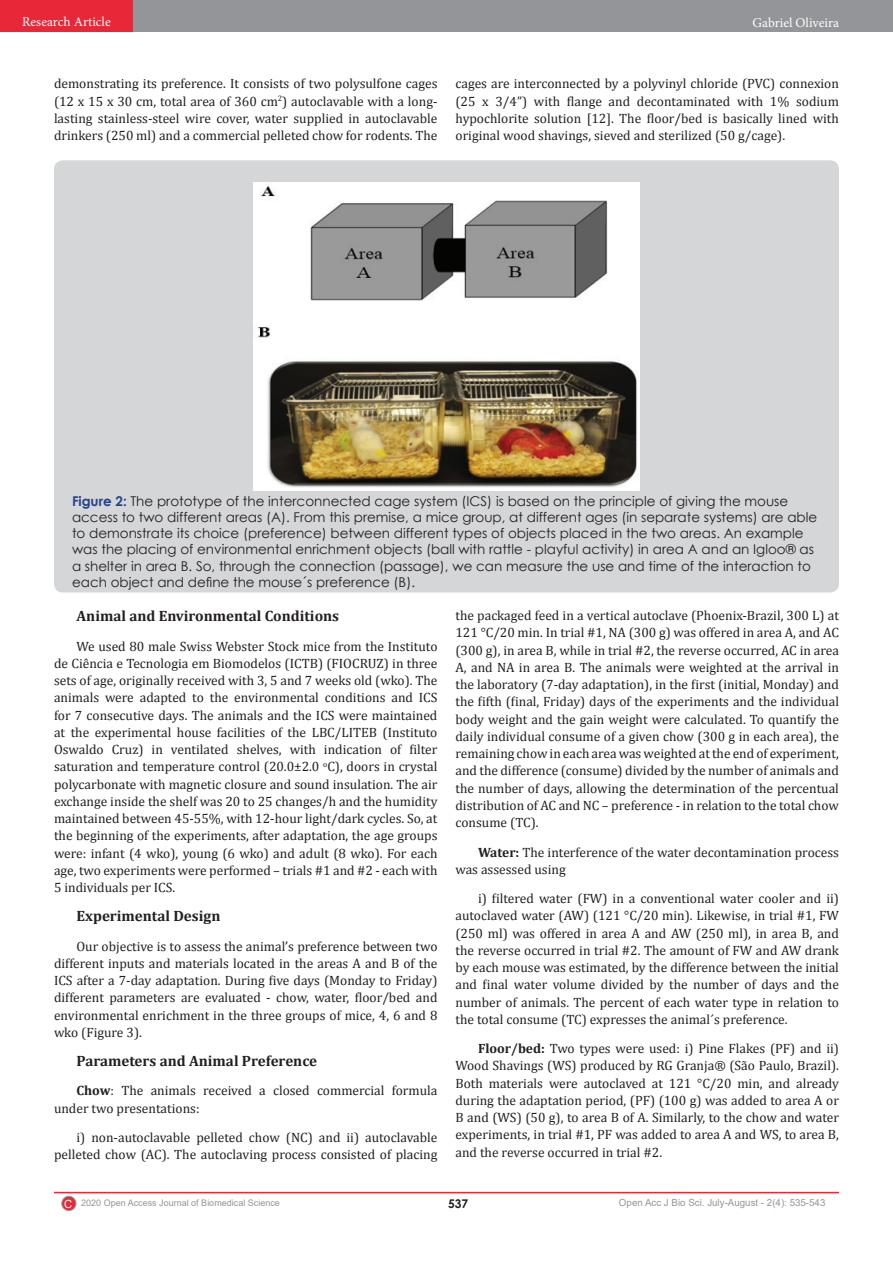
<style>
.page{position:relative;width:893px;height:1263px;background:#fff}
.page>*{position:absolute;margin:0;border:0;box-sizing:border-box;transform-origin:0 0}
.t1{font:700 15px "Cambria";color:#231f20}
.t2{font:13.5px/17.2px "Cambria";color:#231f20;text-align:justify}
.t3{font:13.5px/16.2px "Century Gothic";color:#231f20}
.t4{font:13.5px "Minion Pro";color:#fff}
.t5{font:700 12px "Century Gothic";color:#231f20}
.t6{font:9.75px "Arial";color:#939598}
.t7{font:9px "Arial";color:#939598}
.s1{font-weight:700;color:#25418f}
.s2{font-weight:700}
.s3{font-size:11.25px;color:#fff}
</style>
<div class="page">
<div style="left:133px;top:0;width:760px;height:31px;background:#939598"></div>
<div style="left:0;top:0;width:133px;height:31px;background:#e62839"></div>
<hr style="left:54px;top:1192px;width:785px;height:1px;background:#e62839">
<div style="left:62px;top:1196px;width:14px;height:14px;background:#e62839;border-radius:50%"></div>
<div style="left:62px;top:1196px;width:14px;height:15px;border:1px solid #939598;border-radius:50%"></div>
<div style="left:54px;top:160px;width:785px;height:432px;background:#d5d6d8;border-radius:9px"></div>
<img style="left:253px;top:183px;width:387px;height:308px">
<p class="t4" style="left:22px;top:13px;width:90px">Research Article</p>
<p class="t4" style="left:752px;top:13px;width:88px">Gabriel Oliveira</p>
<p class="t2" style="left:54px;top:75px;width:385px">demonstrating its preference. It consists of two polysulfone cages (12 x 15 x 30 cm, total area of 360 cm<sup>2</sup>) autoclavable with a long&shy;lasting stainless-steel wire cover, water supplied in autoclavable drinkers (250 ml) and a commercial pelleted chow for rodents. The</p>
<p class="t2" style="left:455px;top:75px;width:385px">cages are interconnected by a polyvinyl chloride (PVC) connexion (25 x 3/4”) with flange and decontaminated with 1% sodium hypochlorite solution [12]. The floor/bed is basically lined with original wood shavings, sieved and sterilized (50 g/cage).</p>
<p class="t3" style="left:72px;top:493px;width:747px"><span class="s1">Figure 2:</span> The prototype of the interconnected cage system (ICS) is based on the principle of giving the mouse access to two different areas (A). From this premise, a mice group, at different ages (in separate systems) are able to demonstrate its choice (preference) between different types of objects placed in the two areas. An example was the placing of environmental enrichment objects (ball with rattle - playful activity) in area A and an Igloo® as a shelter in area B. So, through the connection (passage), we can measure the use and time of the interaction to each object and define the mouse´s preference (B).</p>
<p class="t1" style="left:76px;top:606px;width:264px">Animal and Environmental Conditions</p>
<p class="t2" style="left:54px;top:637px;width:385px;text-indent:22px">We used 80 male Swiss Webster Stock mice from the Instituto de Ciência e Tecnologia em Biomodelos (ICTB) (FIOCRUZ) in three sets of age, originally received with 3, 5 and 7 weeks old (wko). The animals were adapted to the environmental conditions and ICS for 7 consecutive days. The animals and the ICS were maintained at the experimental house facilities of the LBC/LITEB (Instituto Oswaldo Cruz) in ventilated shelves, with indication of filter saturation and temperature control (20.0±2.0 <sup>o</sup>C), doors in crystal polycarbonate with magnetic closure and sound insulation. The air exchange inside the shelf was 20 to 25 changes/h and the humidity maintained between 45-55%, with 12-hour light/dark cycles. So, at the beginning of the experiments, after adaptation, the age groups were: infant (4 wko), young (6 wko) and adult (8 wko). For each age, two experiments were performed – trials #1 and #2 - each with 5 individuals per ICS.</p>
<p class="t1" style="left:76px;top:906px;width:145px">Experimental Design</p>
<p class="t2" style="left:54px;top:937px;width:385px;text-indent:22px">Our objective is to assess the animal’s preference between two different inputs and materials located in the areas A and B of the ICS after a 7-day adaptation. During five days (Monday to Friday) different parameters are evaluated - chow, water, floor/bed and environmental enrichment in the three groups of mice, 4, 6 and 8 wko (Figure 3).</p>
<p class="t1" style="left:76px;top:1050px;width:242px">Parameters and Animal Preference</p>
<p class="t2" style="left:54px;top:1082px;width:385px;text-indent:22px"><span class="s2">Chow</span>: The animals received a closed commercial formula under two presentations:</p>
<p class="t2" style="left:54px;top:1129px;width:385px;text-align:right">i) non-autoclavable pelleted chow (NC) and ii) autoclavable pelleted chow (AC). The autoclaving process consisted of placing</p>
<p class="t2" style="left:455px;top:607px;width:385px">the packaged feed in a vertical autoclave (Phoenix-Brazil, 300 L) at 121 °C/20 min. In trial #1, NA (300 g) was offered in area A, and AC (300 g), in area B, while in trial #2, the reverse occurred, AC in area A, and NA in area B. The animals were weighted at the arrival in the laboratory (7-day adaptation), in the first (initial, Monday) and the fifth (final, Friday) days of the experiments and the individual body weight and the gain weight were calculated. To quantify the daily individual consume of a given chow (300 g in each area), the remaining chow in each area was weighted at the end of experiment, and the difference (consume) divided by the number of animals and the number of days, allowing the determination of the percentual distribution of AC and NC – preference - in relation to the total chow consume (TC).</p>
<p class="t2" style="left:455px;top:843px;width:385px;text-indent:22px"><span class="s2">Water:</span> The interference of the water decontamination process was assessed using</p>
<p class="t2" style="left:455px;top:890px;width:385px;text-indent:22px">i) filtered water (FW) in a conventional water cooler and ii) autoclaved water (AW) (121 °C/20 min). Likewise, in trial #1, FW (250 ml) was offered in area A and AW (250 ml), in area B, and the reverse occurred in trial #2. The amount of FW and AW drank by each mouse was estimated, by the difference between the initial and final water volume divided by the number of days and the number of animals. The percent of each water type in relation to the total consume (TC) expresses the animal´s preference.</p>
<p class="t2" style="left:455px;top:1040px;width:385px;text-indent:22px"><span class="s2">Floor/bed:</span> Two types were used: i) Pine Flakes (PF) and ii)<br>Wood Shavings (WS) produced by RG Granja® (São Paulo, Brazil).<br>Both materials were autoclaved at 121 °C/20 min, and already during the adaptation period, (PF) (100 g) was added to area A or B and (WS) (50 g), to area B of A. Similarly, to the chow and water experiments, in trial #1, PF was added to area A and WS, to area B, and the reverse occurred in trial #2.</p>
<p class="t7" style="left:64px;top:1196px;width:217px"><span class="s3">C</span> 2020 Open Access Journal of Biomedical Science</p>
<p class="t6" style="left:619px;top:1196px;width:208px">Open Acc J Bio Sci. July-August - 2(4): 535-543</p>
<p class="t5" style="left:448px;top:1194px;width:22px">537</p>
</div>
